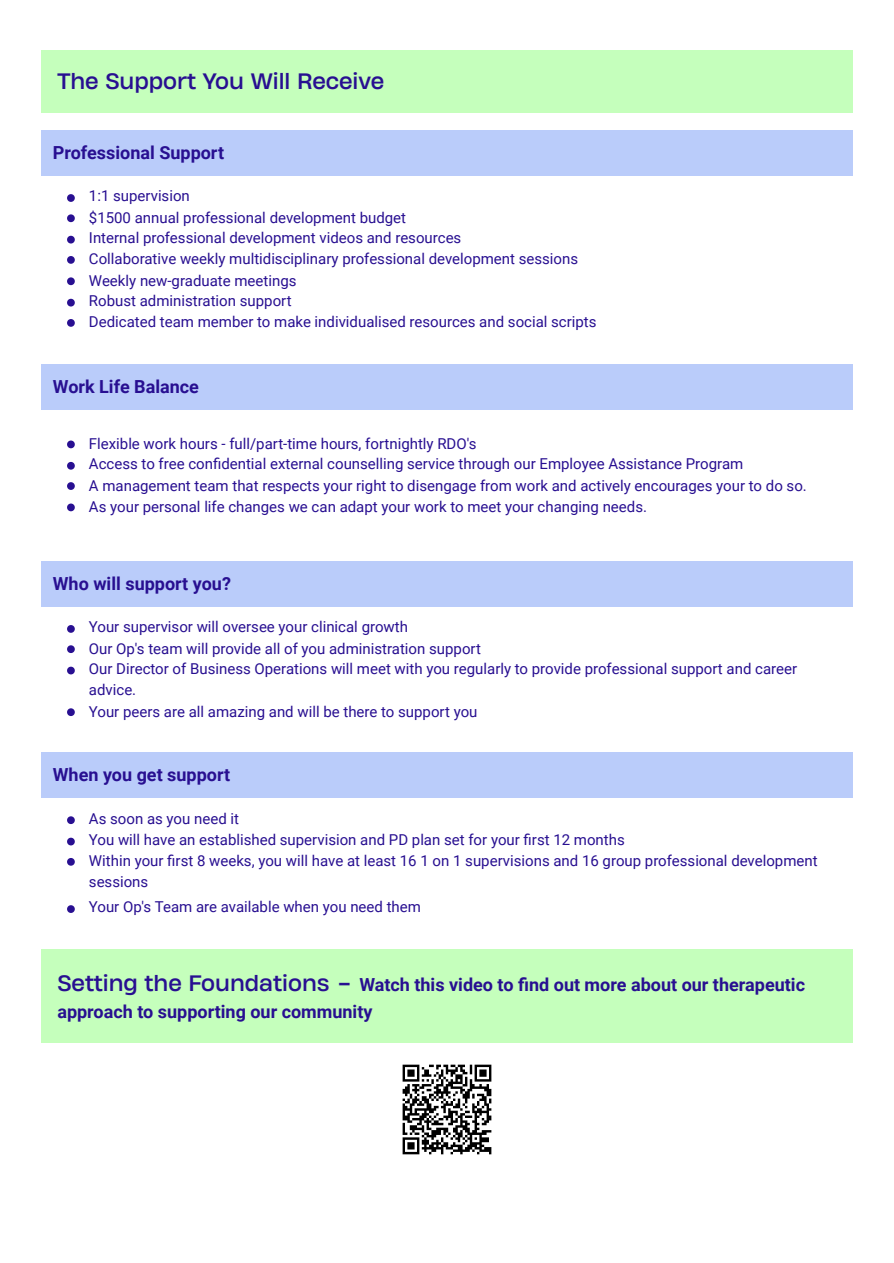
<style>
.page{position:relative;width:894px;height:1263px;background:#fff}
.page>*{position:absolute;margin:0;border:0;box-sizing:border-box;transform-origin:0 0}
.t1{font:21px "Heading Now 74";color:#280f91}
.t2{font:700 18px/27px "Roboto";color:#280f91}
.t3{font:15px/21.3px "Roboto";color:#280f91}
.s1{font-family:"Heading Now 74";font-weight:400;font-size:21px}
.s2{font-family:"Heading Now 74";font-weight:400;font-size:24px}
</style>
<div class="page">
<div style="left:42px;top:51px;width:810px;height:62px;background:#c5ffbc"></div>
<div style="left:42px;top:130px;width:810px;height:47px;background:#baccfa"></div>
<div style="left:42px;top:176px;width:810px;height:170px;background:#fff"></div>
<svg style="left:67px;top:194px;width:8px;height:8px"></svg>
<svg style="left:67px;top:214px;width:8px;height:8px"></svg>
<svg style="left:67px;top:236px;width:8px;height:7px"></svg>
<svg style="left:67px;top:256px;width:8px;height:8px"></svg>
<svg style="left:67px;top:277px;width:8px;height:8px"></svg>
<svg style="left:67px;top:299px;width:8px;height:7px"></svg>
<svg style="left:67px;top:319px;width:8px;height:8px"></svg>
<div style="left:42px;top:364px;width:810px;height:47px;background:#baccfa"></div>
<div style="left:42px;top:410px;width:810px;height:134px;background:#fff"></div>
<svg style="left:67px;top:441px;width:8px;height:7px"></svg>
<svg style="left:67px;top:462px;width:8px;height:8px"></svg>
<svg style="left:67px;top:482px;width:8px;height:8px"></svg>
<svg style="left:67px;top:504px;width:8px;height:7px"></svg>
<div style="left:42px;top:561px;width:810px;height:47px;background:#baccfa"></div>
<div style="left:42px;top:607px;width:810px;height:128px;background:#fff"></div>
<svg style="left:67px;top:625px;width:8px;height:8px"></svg>
<svg style="left:67px;top:645px;width:8px;height:8px"></svg>
<svg style="left:67px;top:667px;width:8px;height:7px"></svg>
<svg style="left:67px;top:708px;width:8px;height:8px"></svg>
<div style="left:42px;top:753px;width:810px;height:46px;background:#baccfa"></div>
<div style="left:42px;top:798px;width:810px;height:133px;background:#fff"></div>
<svg style="left:67px;top:816px;width:8px;height:8px"></svg>
<svg style="left:67px;top:838px;width:8px;height:7px"></svg>
<svg style="left:67px;top:858px;width:8px;height:8px"></svg>
<svg style="left:67px;top:905px;width:8px;height:8px"></svg>
<div style="left:42px;top:950px;width:810px;height:93px;background:#c5ffbc"></div>
<img style="left:402px;top:1064px;width:90px;height:91px">
<p class="t1" style="left:57px;top:67px;width:328px">The Support You Will Receive</p>
<p class="t2" style="left:53px;top:139px;width:173px">Professional Support</p>
<p class="t3" style="left:89px;top:186px;width:102px">1:1 supervision</p>
<p class="t3" style="left:89px;top:207px;width:318px">$1500 annual professional development budget</p>
<p class="t3" style="left:89px;top:227px;width:374px">Internal professional development videos and resources</p>
<p class="t3" style="left:89px;top:249px;width:490px">Collaborative weekly multidisciplinary professional development sessions</p>
<p class="t3" style="left:89px;top:270px;width:209px">Weekly new-graduate meetings</p>
<p class="t3" style="left:89px;top:290px;width:204px">Robust administration support</p>
<p class="t3" style="left:89px;top:312px;width:509px">Dedicated team member to make individualised resources and social scripts</p>
<p class="t2" style="left:53px;top:373px;width:147px">Work Life Balance</p>
<p class="t3" style="left:89px;top:433px;width:389px">Flexible work hours - full/part-time hours, fortnightly RDO's</p>
<p class="t3" style="left:89px;top:453px;width:655px">Access to free confidential external counselling service through our Employee Assistance Program</p>
<p class="t3" style="left:89px;top:475px;width:719px">A management team that respects your right to disengage from work and actively encourages your to do so.</p>
<p class="t3" style="left:89px;top:496px;width:559px">As your personal life changes we can adapt your work to meet your changing needs.</p>
<p class="t2" style="left:53px;top:570px;width:179px">Who will support you?</p>
<p class="t3" style="left:89px;top:616px;width:320px">Your supervisor will oversee your clinical growth</p>
<p class="t3" style="left:89px;top:638px;width:393px">Our Op's team will provide all of you administration support</p>
<p class="t3" style="left:89px;top:658px;width:709px">Our Director of Business Operations will meet with you regularly to provide professional support and career advice.</p>
<p class="t3" style="left:89px;top:701px;width:390px">Your peers are all amazing and will be there to support you</p>
<p class="t2" style="left:53px;top:761px;width:179px">When you get support</p>
<p class="t3" style="left:89px;top:808px;width:152px">As soon as you need it</p>
<p class="t3" style="left:89px;top:829px;width:537px">You will have an established supervision and PD plan set for your fi rst 12 months</p>
<p class="t3" style="left:89px;top:851px;width:730px;line-height:20.2px">Within your fi rst 8 weeks, you will have at least 16 1 on 1 supervisions and 16 group professional development sessions</p>
<p class="t3" style="left:89px;top:897px;width:333px">Your Op's Team are available when you need them</p>
<p class="t2" style="left:57px;top:971px;width:749px"><span class="s1">Setting the Foundations</span> <span class="s2">-</span> Watch this video to fi nd out more about our therapeutic approach to supporting our community</p>
</div>
